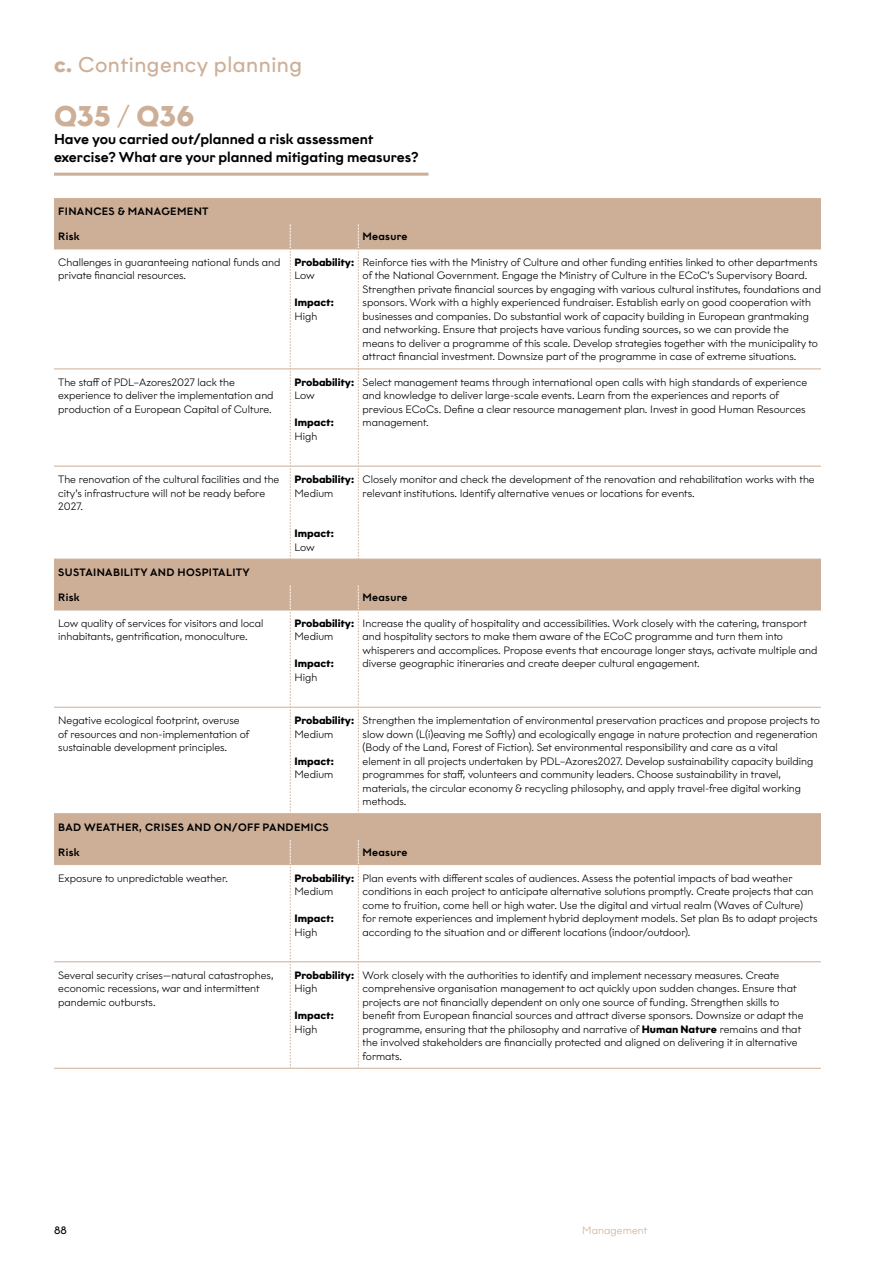
<style>
.page{position:relative;width:893px;height:1263px;background:#fff}
.page>*{position:absolute;margin:0;border:0;box-sizing:border-box;transform-origin:0 0}
.t1{font:700 28.5px "Graphit";color:#cdaf97}
.t2{font:21.3px "Graphit";letter-spacing:.025em;color:#cdaf97}
.t3{font:500 14.25px/18px "Graphit";color:#000}
.t4{font:300 10.65px/13.5px "Graphit";color:#000}
.t5{font:700 10.65px "Graphit";letter-spacing:-.005em;color:#000}
.t6{font:500 10.65px "Graphit";letter-spacing:.035em;color:#000}
.t7{font:300 10.65px "Graphit";letter-spacing:.01em;color:#cdaf97}
.t8{font:10.65px "Graphit";color:#000}
.s1{font-weight:700}
.s2{font-weight:300}
</style>
<div class="page">
<hr style="left:54px;top:173px;width:374px;height:3px;background:#cdaf97">
<svg style="left:54px;top:198px;width:767px;height:666px"></svg>
<hr style="left:54px;top:223px;width:236px;height:1px;background:#cdaf97">
<hr style="left:290px;top:223px;width:68px;height:1px;background:#cdaf97">
<hr style="left:358px;top:223px;width:463px;height:1px;background:#cdaf97">
<hr style="left:54px;top:249px;width:236px;height:1px;background:#cdaf97">
<hr style="left:290px;top:249px;width:68px;height:1px;background:#cdaf97">
<hr style="left:359px;top:249px;width:462px;height:1px;background:#cdaf97">
<hr style="left:54px;top:369px;width:236px;height:1px;background:#cdaf97">
<hr style="left:290px;top:369px;width:68px;height:1px;background:#cdaf97">
<hr style="left:359px;top:369px;width:462px;height:1px;background:#cdaf97">
<hr style="left:54px;top:466px;width:236px;height:1px;background:#cdaf97">
<hr style="left:290px;top:466px;width:68px;height:1px;background:#cdaf97">
<hr style="left:359px;top:466px;width:462px;height:1px;background:#cdaf97">
<hr style="left:54px;top:559px;width:236px;height:1px;background:#cdaf97">
<hr style="left:290px;top:559px;width:68px;height:1px;background:#cdaf97">
<hr style="left:358px;top:559px;width:463px;height:1px;background:#cdaf97">
<hr style="left:54px;top:584px;width:236px;height:1px;background:#cdaf97">
<hr style="left:290px;top:584px;width:68px;height:1px;background:#cdaf97">
<hr style="left:358px;top:584px;width:463px;height:1px;background:#cdaf97">
<hr style="left:54px;top:610px;width:236px;height:1px;background:#cdaf97">
<hr style="left:290px;top:610px;width:68px;height:1px;background:#cdaf97">
<hr style="left:359px;top:610px;width:462px;height:1px;background:#cdaf97">
<hr style="left:54px;top:707px;width:236px;height:1px;background:#cdaf97">
<hr style="left:290px;top:707px;width:68px;height:1px;background:#cdaf97">
<hr style="left:359px;top:707px;width:462px;height:1px;background:#cdaf97">
<hr style="left:54px;top:839px;width:236px;height:1px;background:#cdaf97">
<hr style="left:290px;top:839px;width:68px;height:1px;background:#cdaf97">
<hr style="left:358px;top:839px;width:463px;height:1px;background:#cdaf97">
<hr style="left:54px;top:864px;width:236px;height:1px;background:#cdaf97">
<hr style="left:290px;top:864px;width:68px;height:1px;background:#cdaf97">
<hr style="left:359px;top:864px;width:462px;height:1px;background:#cdaf97">
<hr style="left:54px;top:813px;width:236px;height:1px;background:#cdaf97">
<hr style="left:290px;top:813px;width:68px;height:1px;background:#cdaf97">
<hr style="left:358px;top:813px;width:463px;height:1px;background:#cdaf97">
<hr style="left:54px;top:961px;width:236px;height:1px;background:#cdaf97">
<hr style="left:290px;top:961px;width:68px;height:1px;background:#cdaf97">
<hr style="left:359px;top:961px;width:462px;height:1px;background:#cdaf97">
<hr style="left:54px;top:1068px;width:236px;height:1px;background:#cdaf97">
<hr style="left:290px;top:1068px;width:68px;height:1px;background:#cdaf97">
<hr style="left:358px;top:1068px;width:463px;height:1px;background:#cdaf97">
<svg style="left:290px;top:224px;width:1px;height:335px"></svg>
<svg style="left:358px;top:224px;width:1px;height:335px"></svg>
<svg style="left:290px;top:585px;width:1px;height:228px"></svg>
<svg style="left:358px;top:585px;width:1px;height:228px"></svg>
<svg style="left:290px;top:840px;width:1px;height:228px"></svg>
<svg style="left:358px;top:840px;width:1px;height:228px"></svg>
<h2 class="t2" style="left:54px;top:51px;width:250px"><span class="s1">c.</span> Contingency planning</h2>
<h1 class="t1" style="left:54px;top:98px;width:142px">Q35 <span class="s2">/</span> Q36</h1>
<h3 class="t3" style="left:54px;top:130px;width:366px">Have you carried out/planned a risk assessment exercise? What are your planned mitigating measures?</h3>
<p class="t6" style="left:58px;top:205px;width:152px">FINANCES &amp; MANAGEMENT</p>
<p class="t6" style="left:58px;top:230px;width:23px">Risk</p>
<p class="t6" style="left:363px;top:230px;width:46px">Measure</p>
<p class="t4" style="left:58px;top:255px;width:224px">Challenges in guaranteeing national funds and private financial resources.</p>
<p class="t5" style="left:295px;top:255px;width:61px">Probability:</p>
<p class="t4" style="left:363px;top:255px;width:460px">Reinforce ties with the Ministry of Culture and other funding entities linked to other departments of the National Government. Engage the Ministry of Culture in the ECoC’s Supervisory Board.<br>Strengthen private financial sources by engaging with various cultural institutes, foundations and sponsors. Work with a highly experienced fundraiser. Establish early on good cooperation with businesses and companies. Do substantial work of capacity building in European grantmaking and networking. Ensure that projects have various funding sources, so we can provide the means to deliver a programme of this scale. Develop strategies together with the municipality to attract financial investment. Downsize part of the programme in case of extreme situations.</p>
<p class="t4" style="left:295px;top:269px;width:22px">Low</p>
<p class="t5" style="left:295px;top:296px;width:41px">Impact:</p>
<p class="t4" style="left:295px;top:309px;width:24px">High</p>
<p class="t4" style="left:58px;top:375px;width:217px">The staff of PDL–Azores2027 lack the experience to deliver the implementation and production of a European Capital of Culture.</p>
<p class="t5" style="left:295px;top:375px;width:61px">Probability:</p>
<p class="t4" style="left:295px;top:389px;width:22px">Low</p>
<p class="t5" style="left:295px;top:416px;width:41px">Impact:</p>
<p class="t4" style="left:295px;top:429px;width:24px">High</p>
<p class="t4" style="left:363px;top:375px;width:446px">Select management teams through international open calls with high standards of experience and knowledge to deliver large-scale events. Learn from the experiences and reports of previous ECoCs. Define a clear resource management plan. Invest in good Human Resources management.</p>
<p class="t4" style="left:58px;top:472px;width:223px">The renovation of the cultural facilities and the city’s infrastructure will not be ready before<br>2027.</p>
<p class="t5" style="left:295px;top:473px;width:61px">Probability:</p>
<p class="t4" style="left:295px;top:486px;width:40px">Medium</p>
<p class="t5" style="left:295px;top:527px;width:41px">Impact:</p>
<p class="t4" style="left:295px;top:540px;width:22px">Low</p>
<p class="t4" style="left:363px;top:472px;width:454px">Closely monitor and check the development of the renovation and rehabilitation works with the relevant institutions. Identify alternative venues or locations for events.</p>
<p class="t6" style="left:58px;top:566px;width:193px">SUSTAINABILITY AND HOSPITALITY</p>
<p class="t6" style="left:58px;top:591px;width:23px">Risk</p>
<p class="t6" style="left:363px;top:591px;width:46px">Measure</p>
<p class="t4" style="left:58px;top:616px;width:207px">Low quality of services for visitors and local inhabitants, gentrification, monoculture.</p>
<p class="t5" style="left:295px;top:616px;width:61px">Probability:</p>
<p class="t4" style="left:363px;top:616px;width:456px">Increase the quality of hospitality and accessibilities. Work closely with the catering, transport and hospitality sectors to make them aware of the ECoC programme and turn them into whisperers and accomplices. Propose events that encourage longer stays, activate multiple and diverse geographic itineraries and create deeper cultural engagement.</p>
<p class="t4" style="left:295px;top:630px;width:40px">Medium</p>
<p class="t5" style="left:295px;top:657px;width:41px">Impact:</p>
<p class="t4" style="left:295px;top:670px;width:24px">High</p>
<p class="t4" style="left:58px;top:713px;width:193px">Negative ecological footprint, overuse of resources and non-implementation of sustainable development principles.</p>
<p class="t5" style="left:295px;top:714px;width:61px">Probability:</p>
<p class="t4" style="left:295px;top:727px;width:40px">Medium</p>
<p class="t5" style="left:295px;top:754px;width:41px">Impact:</p>
<p class="t4" style="left:295px;top:767px;width:40px">Medium</p>
<p class="t4" style="left:363px;top:713px;width:459px">Strengthen the implementation of environmental preservation practices and propose projects to slow down (L(i)eaving me Softly) and ecologically engage in nature protection and regeneration (Body of the Land, Forest of Fiction). Set environmental responsibility and care as a vital<br>element in all projects undertaken by PDL–Azores2027. Develop sustainability capacity building programmes for staff, volunteers and community leaders. Choose sustainability in travel, materials, the circular economy &amp; recycling philosophy, and apply travel-free digital working methods.</p>
<p class="t6" style="left:58px;top:820px;width:272px">BAD WEATHER, CRISES AND ON/OFF PANDEMICS</p>
<p class="t6" style="left:58px;top:846px;width:23px">Risk</p>
<p class="t6" style="left:363px;top:846px;width:46px">Measure</p>
<p class="t4" style="left:58px;top:871px;width:171px">Exposure to unpredictable weather.</p>
<p class="t5" style="left:295px;top:871px;width:61px">Probability:</p>
<p class="t4" style="left:295px;top:884px;width:40px">Medium</p>
<p class="t5" style="left:295px;top:912px;width:41px">Impact:</p>
<p class="t4" style="left:295px;top:925px;width:24px">High</p>
<p class="t4" style="left:363px;top:871px;width:456px">Plan events with different scales of audiences. Assess the potential impacts of bad weather conditions in each project to anticipate alternative solutions promptly. Create projects that can come to fruition, come hell or high water. Use the digital and virtual realm (Waves of Culture) for remote experiences and implement hybrid deployment models. Set plan Bs to adapt projects according to the situation and or different locations (indoor/outdoor).</p>
<p class="t4" style="left:58px;top:968px;width:217px">Several security crises—natural catastrophes, economic recessions, war and intermittent pandemic outbursts.</p>
<p class="t5" style="left:295px;top:968px;width:61px">Probability:</p>
<p class="t4" style="left:295px;top:982px;width:24px">High</p>
<p class="t5" style="left:295px;top:1009px;width:41px">Impact:</p>
<p class="t4" style="left:295px;top:1022px;width:24px">High</p>
<p class="t4" style="left:363px;top:968px;width:442px">Work closely with the authorities to identify and implement necessary measures. Create comprehensive organisation management to act quickly upon sudden changes. Ensure that projects are not financially dependent on only one source of funding. Strengthen skills to benefit from European financial sources and attract diverse sponsors. Downsize or adapt the programme, ensuring that the philosophy and narrative of <span class="s1">Human Nature</span> remains and that the involved stakeholders are financially protected and aligned on delivering it in alternative formats.</p>
<p class="t8" style="left:54px;top:1224px;width:14px">88</p>
<p class="t7" style="left:582px;top:1224px;width:67px">Management</p>
</div>
